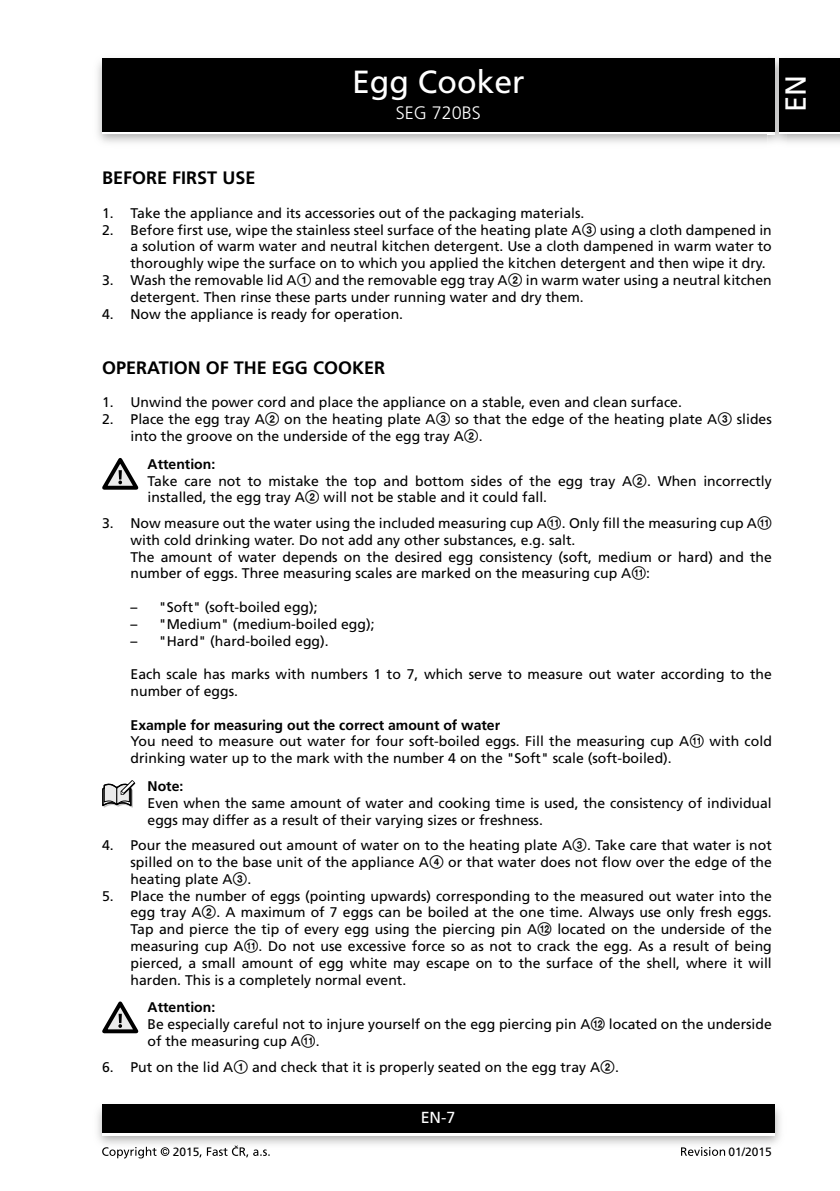
<style>
.page{position:relative;width:840px;height:1191px;background:#fff}
.page>*{position:absolute;margin:0;border:0;box-sizing:border-box;transform-origin:0 0}
.t1{font:32px "Frutiger CE";color:#fff}
.t2{font:29px "Frutiger CE";color:#fff}
.t3{font:700 18px "Frutiger CE";color:#000}
.t4{font:300 18px "Frutiger CE";color:#fff}
.t5{font:16px "Frutiger CE";color:#fff}
.t6{font:14px/16.8px "Frutiger CE";color:#000}
.t7{font:700 14px "Frutiger CE";color:#000}
.t8{font:12px "Frutiger CE";color:#000}
.s1{font-family:"Zz 3"}
.s2{font-weight:700}
.s3{font-family:"Calibri"}
</style>
<div class="page">
<div style="left:102px;top:61px;width:672px;height:73px;background:linear-gradient(to right,#000,#000)"></div>
<div style="left:102px;top:58px;width:672px;height:73px;background:#000"></div>
<img style="left:97px;top:1104px;width:683px;height:41px">
<div style="left:102px;top:1107px;width:672px;height:28px;background:linear-gradient(to right,#fff,#fff)"></div>
<div style="left:102px;top:1104px;width:672px;height:28px;background:#000"></div>
<img style="left:767px;top:56px;width:18px;height:89px">
<svg style="left:767px;top:131px;width:7px;height:3px"></svg>
<img style="left:767px;top:58px;width:7px;height:3px">
<img style="left:767px;top:61px;width:7px;height:70px">
<div style="left:778px;top:61px;width:61px;height:73px;background:linear-gradient(to right,#000,#000)"></div>
<div style="left:778px;top:58px;width:61px;height:73px;background:#000"></div>
<svg style="left:102px;top:1146px;width:67px;height:12px"></svg>
<svg style="left:199px;top:1145px;width:70px;height:12px"></svg>
<svg style="left:681px;top:1147px;width:43px;height:8px"></svg>
<svg style="left:102px;top:458px;width:36px;height:32px"></svg>
<svg style="left:102px;top:780px;width:33px;height:27px"></svg>
<svg style="left:102px;top:1001px;width:36px;height:32px"></svg>
<h1 class="t1" style="left:352px;top:64px;width:174px">Egg Cooker</h1>
<p class="t4" style="left:395px;top:102px;width:87px">SEG 720BS</p>
<h2 class="t2" style="left:778px;top:112px;width:39px;rotate:-90deg">EN</h2>
<p class="t3" style="left:102px;top:168px;width:12px">BEFO</p>
<p class="t3" style="left:146px;top:168px;width:99px">RE FIRST USE</p>
<p class="t6" style="left:102px;top:204px;width:483px">1. Take the appliance and its accessories out of the packaging materials.</p>
<p class="t6" style="left:130px;top:221px;width:642px;text-align:justify;text-indent:-28px">2. Before first use, wipe the stainless steel surface of the heating plate A<span class="s1">3</span> using a cloth dampened in a solution of warm water and neutral kitchen detergent. Use a cloth dampened in warm water to thoroughly wipe the surface on to which you applied the kitchen detergent and then wipe it dry.</p>
<p class="t6" style="left:130px;top:272px;width:642px;text-indent:-28px">3. Wash the removable lid A<span class="s1">1</span> and the removable egg tray A<span class="s1">2</span> in warm water using a neutral kitchen detergent. Then rinse these parts under running water and dry them.</p>
<p class="t6" style="left:102px;top:305px;width:302px">4. Now the appliance is ready for operation.</p>
<p class="t3" style="left:102px;top:357px;width:280px">OPERATION of the egg cooker</p>
<p class="t6" style="left:102px;top:394px;width:581px">1. Unwind the power cord and place the appliance on a stable, even and clean surface.</p>
<p class="t6" style="left:130px;top:411px;width:642px;text-indent:-28px">2. Place the egg tray A<span class="s1">2</span> on the heating plate A<span class="s1">3</span> so that the edge of the heating plate A<span class="s1">3</span> slides into the groove on the underside of the egg tray A<span class="s1">2</span>.</p>
<p class="t6" style="left:147px;top:455px;width:625px"><span class="s2">Attention:<br></span>Take care not to mistake the top and bottom sides of the egg tray A<span class="s1">2</span>. When incorrectly installed, the egg tray A<span class="s1">2</span> will not be stable and it could fall.</p>
<p class="t6" style="left:130px;top:515px;width:642px;text-indent:-28px">3. Now measure out the water using the included measuring cup A<span class="s1">qa</span>. Only fill the measuring cup A<span class="s1">qa </span>with cold drinking water. Do not add any other substances, e.g. salt.<br>The amount of water depends on the desired egg consistency (soft, medium or hard) and the number of eggs. Three measuring scales are marked on the measuring cup A<span class="s1">qa</span>:</p>
<p class="t6" style="left:130px;top:599px;width:189px"><span class="s3">–</span> "Soft" (soft-boiled egg);</p>
<p class="t6" style="left:130px;top:615px;width:245px"><span class="s3">–</span> "Medium" (medium-boiled egg);</p>
<p class="t6" style="left:130px;top:632px;width:199px"><span class="s3">–</span> "Hard" (hard-boiled egg).</p>
<p class="t6" style="left:130px;top:666px;width:642px">Each scale has marks with numbers 1 to 7, which serve to measure out water according to the number of eggs.</p>
<p class="t6" style="left:130px;top:716px;width:642px"><span class="s2">Example for measuring out the correct amount of water<br></span>You need to measure out water for four soft-boiled eggs. Fill the measuring cup A<span class="s1">qa</span> with cold drinking water up to the mark with the number 4 on the "Soft" scale (soft-boiled).</p>
<p class="t7" style="left:147px;top:778px;width:37px">Note:</p>
<p class="t6" style="left:147px;top:794px;width:625px">Even when the same amount of water and cooking time is used, the consistency of individual eggs may differ as a result of their varying sizes or freshness.</p>
<p class="t6" style="left:130px;top:837px;width:642px;text-align:justify;text-indent:-28px">4. Pour the measured out amount of water on to the heating plate A<span class="s1">3</span>. Take care that water is not spilled on to the base unit of the appliance A<span class="s1">4</span> or that water does not flow over the edge of the heating plate A<span class="s1">3</span>.</p>
<p class="t6" style="left:130px;top:887px;width:642px;text-align:justify;text-indent:-28px">5. Place the number of eggs (pointing upwards) corresponding to the measured out water into the egg tray A<span class="s1">2</span>. A maximum of 7 eggs can be boiled at the one time. Always use only fresh eggs.<br>Tap and pierce the tip of every egg using the piercing pin A<span class="s1">qs</span> located on the underside of the measuring cup A<span class="s1">qa</span>. Do not use excessive force so as not to crack the egg. As a result of being pierced, a small amount of egg white may escape on to the surface of the shell, where it will harden. This is a completely normal event.</p>
<p class="t6" style="left:147px;top:999px;width:625px"><span class="s2">Attention:<br></span>Be especially careful not to injure yourself on the egg piercing pin A<span class="s1">qs</span> located on the underside of the measuring cup A<span class="s1">qa</span>.</p>
<p class="t6" style="left:102px;top:1058px;width:518px">6. Put on the lid A<span class="s1">1</span> and check that it is properly seated on the egg tray A<span class="s1">2</span>.</p>
<p class="t5" style="left:420px;top:1108px;width:36px">EN-7</p>
<p class="t8" style="left:173px;top:1144px;width:28px">2015</p>
<p class="t8" style="left:728px;top:1144px;width:45px">01/2015</p>
</div>
